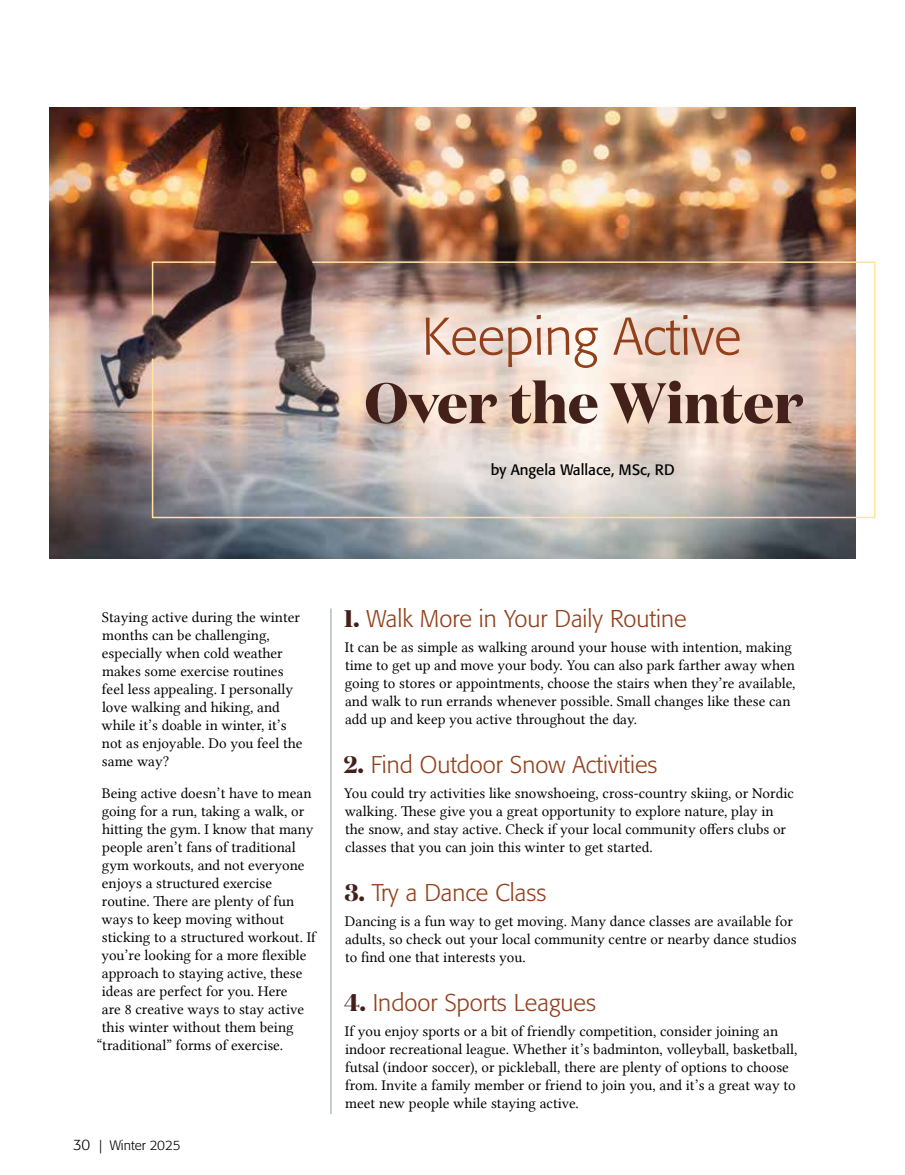
<style>
.page{position:relative;width:905px;height:1175px;background:#fff}
.page>*{position:absolute;margin:0;border:0;box-sizing:border-box;transform-origin:0 0}
.t1{font:700 57px "Domaine Disp";color:#43201a}
.t2{font:300 52.5px "Formata";color:#92401b}
.t3{font:300 24px "Formata";color:#92401b}
.t4{font:15px/18px "Lin Libertine";color:#000}
.t5{font:15px "Formata";color:#000}
.t6{font:300 13.5px "Formata";color:#000}
.s1{font-size:15px}
.s2{font-family:"Domaine Disp";font-weight:700;color:#43201a}
</style>
<div class="page">
<img style="left:49px;top:107px;width:806px;height:451px">
<img style="left:151px;top:261px;width:725px;height:258px">
<hr style="left:330px;top:608px;width:1px;height:505px;background:#8c9aa5">
<h2 class="t2" style="left:422px;top:305px;width:321px">Keeping Active</h2>
<h1 class="t1" style="left:364px;top:366px;width:440px">Over the Winter</h1>
<p class="t5" style="left:490px;top:460px;width:186px">by Angela Wallace, MSc, RD</p>
<p class="t4" style="left:101px;top:608px;width:203px">Staying active during the winter months can be challenging, especially when cold weather makes some exercise routines feel less appealing. I personally love walking and hiking, and while it’s doable in winter, it’s not as enjoyable. Do you feel the same way?</p>
<p class="t4" style="left:102px;top:783px;width:211px">Being active doesn’t have to mean</p>
<p class="t4" style="left:102px;top:801px;width:204px">going for a run, taking a walk, or</p>
<p class="t4" style="left:102px;top:819px;width:213px">hitting the gym. I know that many</p>
<p class="t4" style="left:102px;top:837px;width:195px">people aren’t fans of traditional</p>
<p class="t4" style="left:102px;top:855px;width:204px">gym workouts, and not everyone</p>
<p class="t4" style="left:102px;top:873px;width:172px">enjoys a structured exercise</p>
<p class="t4" style="left:102px;top:891px;width:194px">routine. There are plenty of fun</p>
<p class="t4" style="left:101px;top:909px;width:184px">ways to keep moving without</p>
<p class="t4" style="left:102px;top:927px;width:215px">sticking to a structured workout. If</p>
<p class="t4" style="left:101px;top:945px;width:206px">you’re looking for a more flexible</p>
<p class="t4" style="left:102px;top:963px;width:202px">approach to staying active, these</p>
<p class="t4" style="left:102px;top:981px;width:187px">ideas are perfect for you. Here</p>
<p class="t4" style="left:102px;top:999px;width:203px">are 8 creative ways to stay active</p>
<p class="t4" style="left:102px;top:1017px;width:193px">this winter without them being</p>
<p class="t4" style="left:97px;top:1035px;width:188px">“traditional” forms of exercise.</p>
<p class="t6" style="left:73px;top:1137px;width:109px"><span class="s1">30</span> | Winter 2025</p>
<h3 class="t3" style="left:344px;top:605px;width:344px"><span class="s2">1.</span> Walk More in Your Daily Routine</h3>
<p class="t4" style="left:345px;top:638px;width:452px">It can be as simple as walking around your house with intention, making time to get up and move your body. You can also park farther away when going to stores or appointments, choose the stairs when they’re available, and walk to run errands whenever possible. Small changes like these can add up and keep you active throughout the day.</p>
<h3 class="t3" style="left:344px;top:750px;width:315px"><span class="s2">2.</span> Find Outdoor Snow Activities</h3>
<p class="t4" style="left:344px;top:784px;width:451px">You could try activities like snowshoeing, cross-country skiing, or Nordic walking. These give you a great opportunity to explore nature, play in the snow, and stay active. Check if your local community offers clubs or classes that you can join this winter to get started.</p>
<h3 class="t3" style="left:345px;top:878px;width:203px"><span class="s2">3.</span> Try a Dance Class</h3>
<p class="t4" style="left:345px;top:912px;width:453px">Dancing is a fun way to get moving. Many dance classes are available for adults, so check out your local community centre or nearby dance studios to find one that interests you.</p>
<h3 class="t3" style="left:344px;top:988px;width:253px"><span class="s2">4.</span> Indoor Sports Leagues</h3>
<p class="t4" style="left:345px;top:1021px;width:454px">If you enjoy sports or a bit of friendly competition, consider joining an indoor recreational league. Whether it’s badminton, volleyball, basketball, futsal (indoor soccer), or pickleball, there are plenty of options to choose from. Invite a family member or friend to join you, and it’s a great way to meet new people while staying active.</p>
</div>
